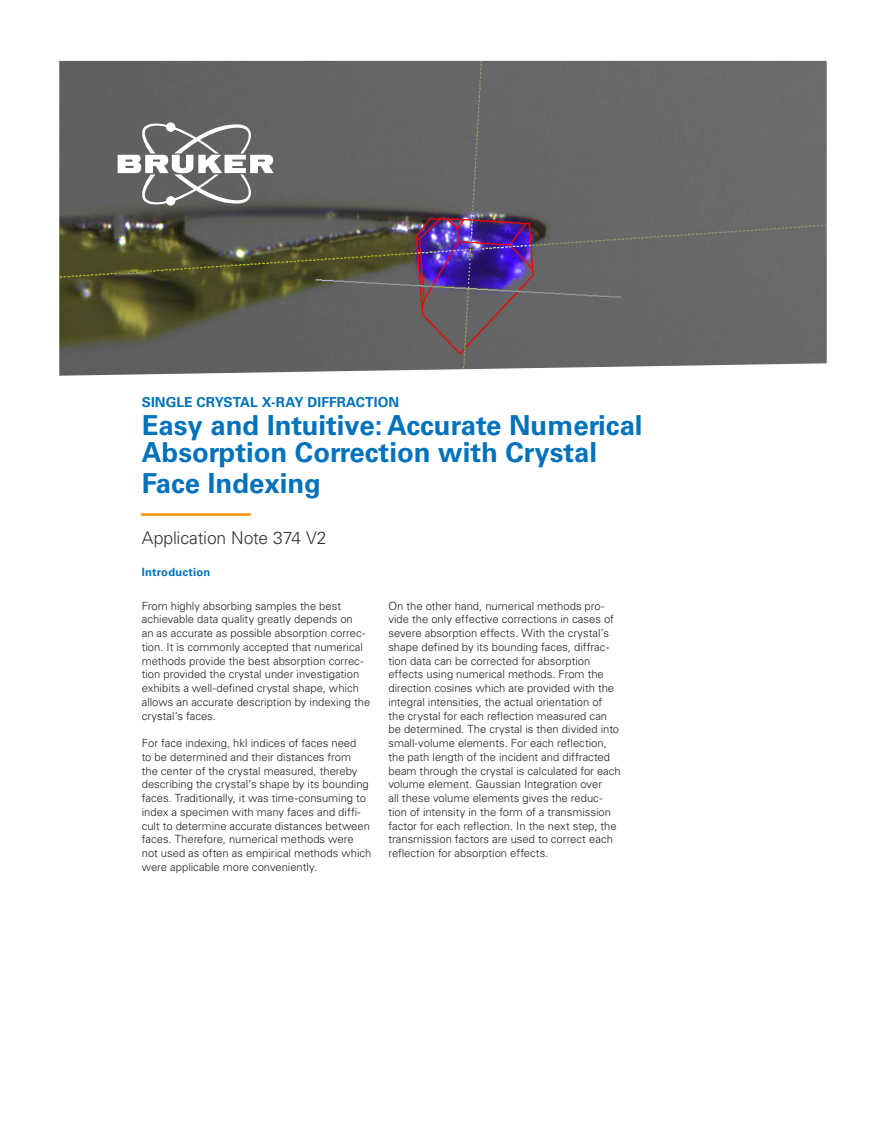
<style>
.page{position:relative;width:886px;height:1131px;background:#fff}
.page>*{position:absolute;margin:0;border:0;box-sizing:border-box;transform-origin:0 0}
.Top_headline{font:700 27.5px/27.5px "Univers LT Std";color:#0072bc}
.Top_headline-2{font:300 17.5px "Univers LT Std";letter-spacing:-.01em;color:#313331}
.Top_headline-3{font:700 13.75px "Univers LT Std";letter-spacing:.005em;color:#0072bc}
.Body{font:300 11.25px/13.8px "Univers LT Std";color:#231f20}
.Sub-headline{font:700 11.25px "Univers LT Std";letter-spacing:.015em;color:#0072bc}
</style>
<div class="page">
<img style="left:59px;top:61px;width:768px;height:314px">
<hr style="left:141px;top:513px;width:110px;height:2px;background:#ff9300">
<svg style="left:118px;top:122px;width:156px;height:83px"></svg>
<p class="Top_headline-3" style="left:142px;top:394px;width:259px">SINGLE CRYSTAL X-RAY DIFFRACTION</p>
<p class="Top_headline" style="left:142px;top:411px;width:502px">Easy and Intuitive: Accurate Numerical<br>Absorption Correction with Crystal</p>
<p class="Top_headline" style="left:142px;top:469px;width:181px">Face Indexing</p>
<p class="Top_headline-2" style="left:142px;top:527px;width:186px">Application Note 374 V2</p>
<p class="Sub-headline" style="left:142px;top:566px;width:70px">Introduction</p>
<p class="Body" style="left:142px;top:598px;width:230px">From highly absorbing samples the best achievable data quality greatly depends on<br>an as accurate as possible absorption correc&shy;tion. It is commonly accepted that numerical methods provide the best absorption correc&shy;tion provided the crystal under investigation exhibits a well-defined crystal shape, which allows an accurate description by indexing the crystal’s faces.</p>
<p class="Body" style="left:142px;top:736px;width:231px">For face indexing, hkl indices of faces need<br>to be determined and their distances from<br>the center of the crystal measured, thereby describing the crystal’s shape by its bounding faces. Traditionally, it was time-consuming to index a specimen with many faces and diffi&shy;cult to determine accurate distances between faces. Therefore, numerical methods were not used as often as empirical methods which were applicable more conveniently.</p>
<p class="Body" style="left:388px;top:598px;width:234px">On the other hand, numerical methods pro&shy;vide the only effective corrections in cases of severe absorption effects. With the crystal’s shape defined by its bounding faces, diffrac&shy;tion data can be corrected for absorption effects using numerical methods. From the direction cosines which are provided with the integral intensities, the actual orientation of the crystal for each reflection measured can be determined. The crystal is then divided into small-volume elements. For each reflection, the path length of the incident and diffracted beam through the crystal is calculated for each volume element. Gaussian Integration over<br>all these volume elements gives the reduc&shy;tion of intensity in the form of a transmission factor for each reflection. In the next step, the transmission factors are used to correct each reflection for absorption effects.</p>
</div>
